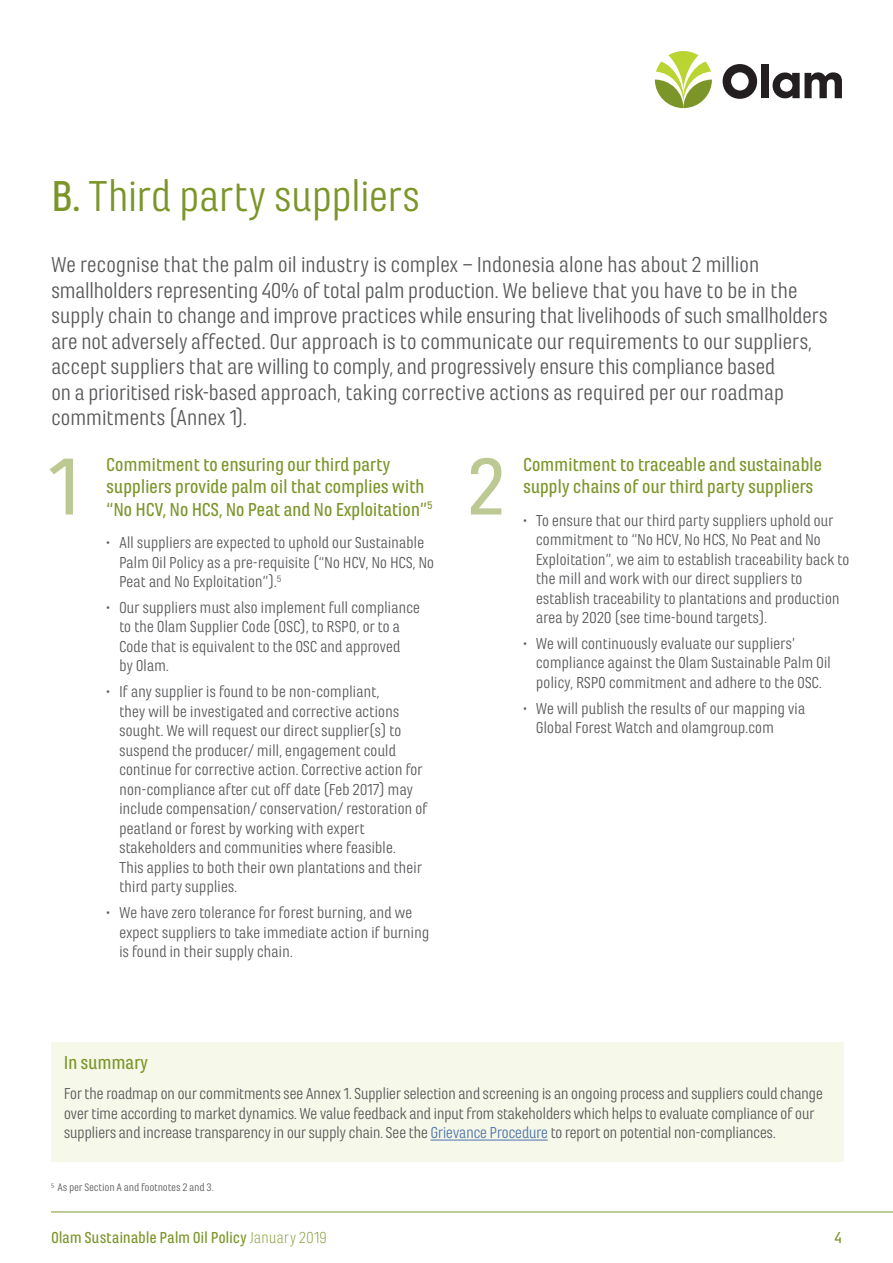
<style>
.page{position:relative;width:893px;height:1263px;background:#fff}
.page>*{position:absolute;margin:0;border:0;box-sizing:border-box;transform-origin:0 0}
.Copy__Body{font:500 84px "Marianina Wd FY";color:#bcc993}
.t1{font:45px "Marianina Wd FY";letter-spacing:-.025em;color:#7c9529}
.t2{font:22.5px/25.5px "Marianina Wd FY";letter-spacing:-.025em;color:#57585a}
.Copy__Body-2{font:500 19.5px/22.5px "Marianina Wd FY";letter-spacing:-.02em;color:#7c9529}
.Copy__Body-3{font:16.5px/19.5px "Marianina Wd FY";letter-spacing:-.02em;color:#57585a}
.t3{font:500 16.5px "Marianina Wd FY";letter-spacing:-.02em;color:#7c9529}
.Copy__Body-4{font:11.25px "Marianina Wd FY";letter-spacing:-.02em;color:#57585a}
.s1{font-weight:500}
.s2{color:#4d72ac}
.s3{font-weight:300}
</style>
<div class="page">
<hr style="left:51px;top:1211px;width:842px;height:1px;background:#7c9529">
<svg style="left:723px;top:64px;width:34px;height:35px"></svg>
<div style="left:761px;top:65px;width:8px;height:33px;background:#231f20"></div>
<svg style="left:772px;top:72px;width:70px;height:26px"></svg>
<svg style="left:655px;top:51px;width:57px;height:57px"></svg>
<div style="left:51px;top:1042px;width:792px;height:119px;background:#f6f9e9"></div>
<hr style="left:430px;top:1139px;width:118px;height:1px;background:#4d72ac">
<p class="t1" style="left:51px;top:171px;width:371px"><span class="s1">B.</span> Third party suppliers</p>
<p class="t2" style="left:51px;top:252px;width:778px">We recognise that the palm oil industry is complex – Indonesia alone has about 2 million smallholders representing 40% of total palm production. We believe that you have to be in the supply chain to change and improve practices while ensuring that livelihoods of such smallholders are not adversely affected. Our approach is to communicate our requirements to our suppliers, accept suppliers that are willing to comply, and progressively ensure this compliance based<br>on a prioritised risk-based approach, taking corrective actions as required per our roadmap commitments (Annex 1).</p>
<p class="Copy__Body-2" style="left:523px;top:453px;width:301px">Commitment to traceable and sustainable supply chains of our third party suppliers</p>
<p class="Copy__Body-3" style="left:536px;top:510px;width:315px;text-indent:-13px">• To ensure that our third party suppliers uphold our commitment to “No HCV, No HCS, No Peat and No Exploitation”, we aim to establish traceability back to the mill and work with our direct suppliers to establish traceability to plantations and production area by 2020 (see time-bound targets).</p>
<p class="Copy__Body-3" style="left:536px;top:634px;width:297px;text-indent:-13px">• We will continuously evaluate our suppliers’ compliance against the Olam Sustainable Palm Oil policy, RSPO commitment and adhere to the OSC.</p>
<p class="Copy__Body-3" style="left:536px;top:699px;width:271px;text-indent:-13px">• We will publish the results of our mapping via<br>Global Forest Watch and olamgroup.com</p>
<p class="Copy__Body-2" style="left:106px;top:453px;width:328px">Commitment to ensuring our third party suppliers provide palm oil that complies with “No HCV, No HCS, No Peat and No Exploitation”<sup>5</sup></p>
<p class="Copy__Body-3" style="left:119px;top:533px;width:317px;text-indent:-13px">• All suppliers are expected to uphold our Sustainable<br>Palm Oil Policy as a pre-requisite (“No HCV, No HCS, No<br>Peat and No Exploitation”).<sup>5</sup></p>
<p class="Copy__Body-3" style="left:119px;top:598px;width:303px;text-indent:-13px">• Our suppliers must also implement full compliance to the Olam Supplier Code (OSC), to RSPO, or to a Code that is equivalent to the OSC and approved<br>by Olam.</p>
<p class="Copy__Body-3" style="left:119px;top:682px;width:310px;text-indent:-13px">• If any supplier is found to be non-compliant,<br>they will be investigated and corrective actions sought. We will request our direct supplier(s) to suspend the producer/ mill, engagement could continue for corrective action. Corrective action for non-compliance after cut off date (Feb 2017) may include compensation/ conservation/ restoration of peatland or forest by working with expert stakeholders and communities where feasible.<br>This applies to both their own plantations and their third party supplies.</p>
<p class="Copy__Body-3" style="left:119px;top:903px;width:312px;text-indent:-13px">• We have zero tolerance for forest burning, and we expect suppliers to take immediate action if burning is found in their supply chain.</p>
<p class="Copy__Body" style="left:467px;top:441px;width:41px">2</p>
<p class="Copy__Body" style="left:48px;top:441px;width:33px">1</p>
<p class="Copy__Body-2" style="left:64px;top:1051px;width:86px">In summary</p>
<p class="Copy__Body-3" style="left:64px;top:1084px;width:761px">For the roadmap on our commitments see Annex 1. Supplier selection and screening is an ongoing process and suppliers could change over time according to market dynamics. We value feedback and input from stakeholders which helps to evaluate compliance of our suppliers and increase transparency in our supply chain. See the <span class="s2">Grievance Procedure</span> to report on potential non-compliances.</p>
<p class="Copy__Body-4" style="left:51px;top:1181px;width:164px"><sup>5</sup> As per Section A and footnotes 2 and 3.</p>
<p class="t3" style="left:51px;top:1228px;width:278px">Olam Sustainable Palm Oil Policy <span class="s3">January 2019</span></p>
<p class="t3" style="left:834px;top:1228px;width:9px">4</p>
</div>
